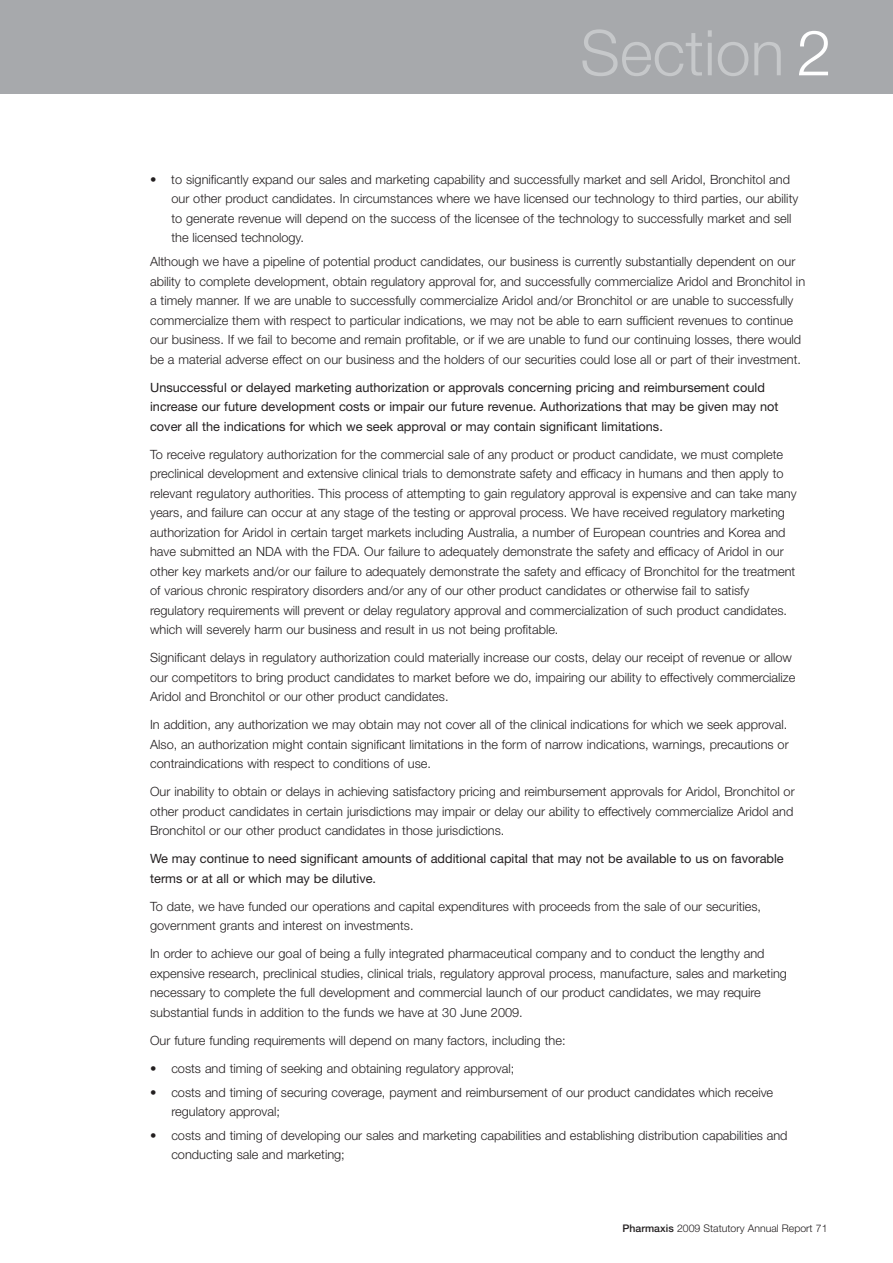
<style>
.page{position:relative;width:893px;height:1263px;background:#fff}
.page>*{position:absolute;margin:0;border:0;box-sizing:border-box;transform-origin:0 0}
.t1{font:300 63px "Helvetica Neue";color:#c6c8ca}
.t2{font:300 12.75px/19.5px "Helvetica Neue";color:#231f20}
.t3{font:12.75px/19.5px "Helvetica Neue";color:#231f20}
.t4{font:300 10.5px "Helvetica Neue";color:#231f20}
.s1{color:#fff}
.s2{font-weight:500}
</style>
<div class="page">
<div style="left:0;top:0;width:892px;height:94px;background:#a7a9ac"></div>
<h1 class="t1" style="left:580px;top:30px;width:253px">Section <span class="s1">2</span></h1>
<p class="t2" style="left:171px;top:171px;width:628px;text-indent:-21px">• to significantly expand our sales and marketing capability and successfully market and sell Aridol, Bronchitol and our other product candidates. In circumstances where we have licensed our technology to third parties, our ability to generate revenue will depend on the success of the licensee of the technology to successfully market and sell the licensed technology.</p>
<p class="t2" style="left:150px;top:253px;width:656px">Although we have a pipeline of potential product candidates, our business is currently substantially dependent on our ability to complete development, obtain regulatory approval for, and successfully commercialize Aridol and Bronchitol in a timely manner. If we are unable to successfully commercialize Aridol and/or Bronchitol or are unable to successfully commercialize them with respect to particular indications, we may not be able to earn sufficient revenues to continue our business. If we fail to become and remain profitable, or if we are unable to fund our continuing losses, there would be a material adverse effect on our business and the holders of our securities could lose all or part of their investment.</p>
<p class="t3" style="left:150px;top:379px;width:630px">Unsuccessful or delayed marketing authorization or approvals concerning pricing and reimbursement could increase our future development costs or impair our future revenue. Authorizations that may be given may not cover all the indications for which we seek approval or may contain significant limitations.</p>
<p class="t2" style="left:150px;top:446px;width:648px">To receive regulatory authorization for the commercial sale of any product or product candidate, we must complete preclinical development and extensive clinical trials to demonstrate safety and efficacy in humans and then apply to relevant regulatory authorities. This process of attempting to gain regulatory approval is expensive and can take many years, and failure can occur at any stage of the testing or approval process. We have received regulatory marketing authorization for Aridol in certain target markets including Australia, a number of European countries and Korea and have submitted an NDA with the FDA. Our failure to adequately demonstrate the safety and efficacy of Aridol in our other key markets and/or our failure to adequately demonstrate the safety and efficacy of Bronchitol for the treatment of various chronic respiratory disorders and/or any of our other product candidates or otherwise fail to satisfy regulatory requirements will prevent or delay regulatory approval and commercialization of such product candidates. which will severely harm our business and result in us not being profitable.</p>
<p class="t2" style="left:150px;top:649px;width:647px">Significant delays in regulatory authorization could materially increase our costs, delay our receipt of revenue or allow our competitors to bring product candidates to market before we do, impairing our ability to effectively commercialize<br>Aridol and Bronchitol or our other product candidates.</p>
<p class="t2" style="left:150px;top:716px;width:640px;text-align:justify">In addition, any authorization we may obtain may not cover all of the clinical indications for which we seek approval.<br>Also, an authorization might contain significant limitations in the form of narrow indications, warnings, precautions or contraindications with respect to conditions of use.</p>
<p class="t2" style="left:150px;top:783px;width:646px;text-align:justify">Our inability to obtain or delays in achieving satisfactory pricing and reimbursement approvals for Aridol, Bronchitol or other product candidates in certain jurisdictions may impair or delay our ability to effectively commercialize Aridol and Bronchitol or our other product candidates in those jurisdictions.</p>
<p class="t3" style="left:150px;top:850px;width:635px">We may continue to need significant amounts of additional capital that may not be available to us on favorable terms or at all or which may be dilutive.</p>
<p class="t2" style="left:150px;top:898px;width:612px">To date, we have funded our operations and capital expenditures with proceeds from the sale of our securities, government grants and interest on investments.</p>
<p class="t2" style="left:150px;top:945px;width:638px">In order to achieve our goal of being a fully integrated pharmaceutical company and to conduct the lengthy and expensive research, preclinical studies, clinical trials, regulatory approval process, manufacture, sales and marketing necessary to complete the full development and commercial launch of our product candidates, we may require substantial funds in addition to the funds we have at 30 June 2009.</p>
<p class="t2" style="left:150px;top:1032px;width:417px">Our future funding requirements will depend on many factors, including the:</p>
<p class="t2" style="left:150px;top:1060px;width:366px">• costs and timing of seeking and obtaining regulatory approval;</p>
<p class="t2" style="left:171px;top:1083px;width:603px;text-indent:-21px">• costs and timing of securing coverage, payment and reimbursement of our product candidates which receive regulatory approval;</p>
<p class="t2" style="left:171px;top:1127px;width:618px;text-indent:-21px">• costs and timing of developing our sales and marketing capabilities and establishing distribution capabilities and conducting sale and marketing;</p>
<p class="t4" style="left:623px;top:1225px;width:206px"><span class="s2">Pharmaxis</span> 2009 Statutory Annual Report 71</p>
</div>
